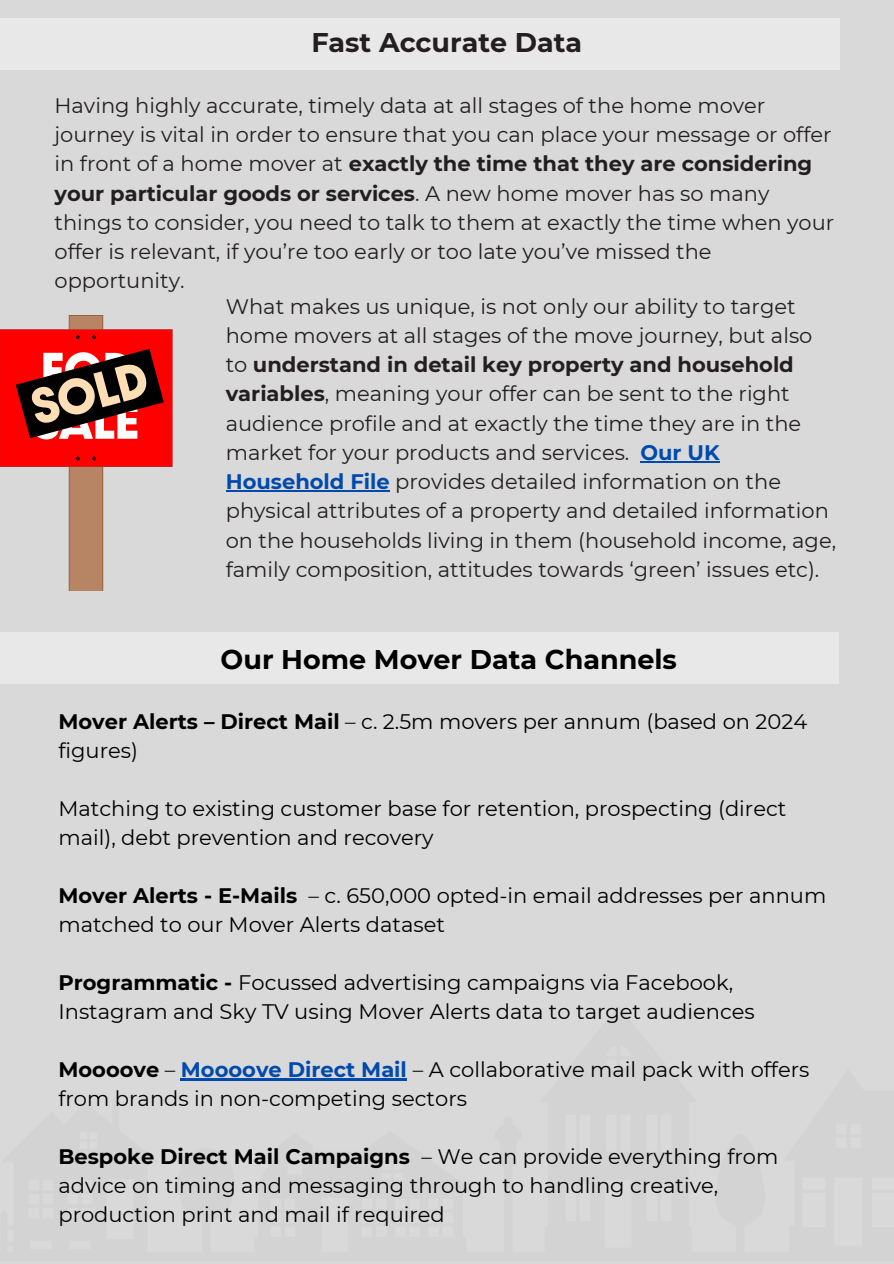
<style>
.page{position:relative;width:894px;height:1264px;background:#fff}
.page>*{position:absolute;margin:0;border:0;box-sizing:border-box;transform-origin:0 0}
.t1{font:700 27px "Montserrat";color:#000}
.t2{font:700 27px "Montserrat";color:#231f20}
.t3{font:21px/29.2px "Montserrat";color:#231f20}
.t4{font:21px/29px "Montserrat";color:#000}
.s1{font-weight:700}
.s2{font-weight:700;color:#004aad}
</style>
<div class="page">
<div style="left:0;top:0;width:893px;height:1263px;background:#d9d9d9"></div>
<div style="left:0;top:1252px;width:893px;height:9px;background:#d3d3d3"></div>
<svg style="left:0;top:315px;width:173px;height:275px"></svg>
<div style="left:0;top:18px;width:839px;height:52px;background:#e8e8e8"></div>
<hr style="left:640px;top:461px;width:79px;height:1px;background:#004aad">
<hr style="left:226px;top:490px;width:163px;height:1px;background:#004aad">
<div style="left:0;top:631px;width:838px;height:52px;background:#e8e8e8"></div>
<hr style="left:181px;top:1078px;width:226px;height:2px;background:#004aad">
<p class="t2" style="left:311px;top:26px;width:272px">Fast Accurate Data</p>
<p class="t3" style="left:54px;top:91px;width:781px">Having highly accurate, timely data at all stages of the home mover journey is vital in order to ensure that you can place your message or offer in front of a home mover at <span class="s1">exactly the time that they are considering your particular goods or services</span>. A new home mover has so many things to consider, you need to talk to them at exactly the time when your offer is relevant, if you’re too early or too late you’ve missed the opportunity.</p>
<p class="t3" style="left:226px;top:291px;width:611px">What makes us unique, is not only our ability to target home movers at all stages of the move journey, but also to <span class="s1">understand in detail key property and household variables</span>, meaning your offer can be sent to the right audience profile and at exactly the time they are in the market for your products and services. <span class="s2">Our UK Household File</span> provides detailed information on the physical attributes of a property and detailed information on the households living in them (household income, age, family composition, attitudes towards ‘green’ issues etc).</p>
<p class="t1" style="left:220px;top:642px;width:457px">Our Home Mover Data Channels</p>
<h1 class="t4" style="left:58px;top:706px;width:750px"><span class="s1">Mover Alerts – Direct Mail</span> – c. 2.5m movers per annum (based on 2024 figures)</h1>
<p class="t4" style="left:58px;top:794px;width:729px">Matching to existing customer base for retention, prospecting (direct mail), debt prevention and recovery</p>
<p class="t4" style="left:58px;top:881px;width:769px"><span class="s1">Mover Alerts - E-Mails</span> – c. 650,000 opted-in email addresses per annum</p>
<p class="t4" style="left:58px;top:910px;width:388px">matched to our Mover Alerts dataset</p>
<p class="t4" style="left:58px;top:968px;width:697px"><span class="s1">Programmatic -</span> Focussed advertising campaigns via Facebook,<br>Instagram and Sky TV using Mover Alerts data to target audiences</p>
<p class="t4" style="left:58px;top:1055px;width:752px"><span class="s1">Moooove</span> – <span class="s2">Moooove Direct Mail</span> – A collaborative mail pack with offers from brands in non-competing sectors</p>
<p class="t4" style="left:58px;top:1142px;width:721px"><span class="s1">Bespoke Direct Mail Campaigns</span> – We can provide everything from advice on timing and messaging through to handling creative,</p>
<p class="t4" style="left:58px;top:1200px;width:388px">production print and mail if required</p>
</div>
